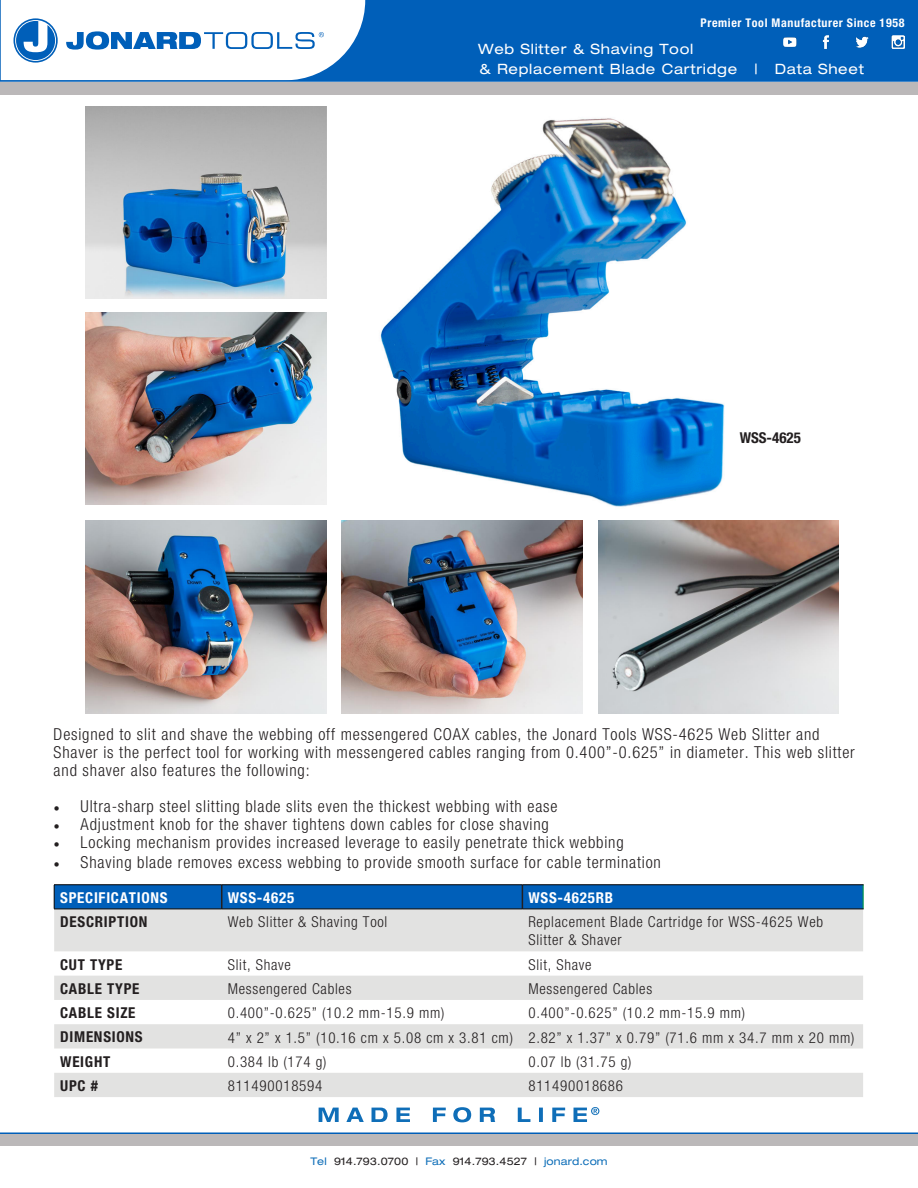
<style>
.page{position:relative;width:918px;height:1188px;background:#fff}
.page>*{position:absolute;margin:0;border:0;box-sizing:border-box;transform-origin:0 0}
.t1{font:300 condensed 16.5px/18px "Helvetica Neue";letter-spacing:.05em;color:#231f20}
.t2{font:300 condensed 15px/18px "Helvetica Neue";letter-spacing:.05em;color:#231f20}
.t3{font:700 condensed 15px "Helvetica Neue";letter-spacing:.05em;color:#231f20}
.t4{font:700 condensed 15px "Helvetica Neue";letter-spacing:.05em;color:#fff}
.t5{font:expanded 14.25px "Helvetica Neue";letter-spacing:.05em;color:#fff}
.t6{font:700 condensed 12px "Helvetica Neue";letter-spacing:.05em;color:#fff}
.t7{font:expanded 10.5px "Helvetica Neue";letter-spacing:.01em;color:#231f20}
.s1{font-family:"Minion Pro";font-weight:400;font-stretch:normal}
.s2{color:#0e6eb8}
</style>
<div class="page">
<div style="left:1px;top:0;width:917px;height:81px;background:#005fb9"></div>
<div style="left:0;top:82px;width:918px;height:12px;background:#bbb8b9"></div>
<div style="left:0;top:1134px;width:918px;height:12px;background:#bbb8b9"></div>
<svg style="left:319px;top:1107px;width:280px;height:15px"></svg>
<hr style="left:0;top:1132px;width:918px;height:2px;background:#005fb9">
<svg style="left:1px;top:0;width:364px;height:80px;background:#d9e7f4"></svg>
<hr style="left:0;top:80px;width:918px;height:2px;background:#005fb9">
<img style="left:783px;top:35px;width:122px;height:14px">
<svg style="left:54px;top:910px;width:809px;height:187px;fill:#e2e2e1"></svg>
<hr style="left:54px;top:884px;width:168px;height:1px;background:#000">
<svg style="left:54px;top:885px;width:810px;height:24px;background:#005bb1"></svg>
<hr style="left:222px;top:884px;width:300px;height:1px;background:#000">
<hr style="left:522px;top:884px;width:342px;height:1px;background:#000">
<hr style="left:54px;top:909px;width:168px;height:1px;background:#000">
<hr style="left:222px;top:909px;width:300px;height:1px;background:#000">
<hr style="left:522px;top:909px;width:342px;height:1px;background:#000">
<img style="left:380px;top:118px;width:345px;height:389px">
<img style="left:85px;top:107px;width:241px;height:192px">
<img style="left:85px;top:313px;width:241px;height:192px">
<img style="left:85px;top:521px;width:241px;height:192px">
<img style="left:342px;top:521px;width:240px;height:192px">
<img style="left:598px;top:521px;width:241px;height:192px">
<p class="t6" style="left:701px;top:15px;width:205px">Premier Tool Manufacturer Since 1958</p>
<p class="t5" style="left:479px;top:60px;width:386px">&amp; Replacement Blade Cartridge | Data Sheet</p>
<p class="t5" style="left:478px;top:40px;width:217px">Web Slitter &amp; Shaving Tool</p>
<p class="t3" style="left:740px;top:428px;width:63px">WSS-4625</p>
<p class="t1" style="left:54px;top:725px;width:803px">Designed to slit and shave the webbing off messengered COAX cables, the Jonard Tools WSS-4625 Web Slitter and<br>Shaver is the perfect tool for working with messengered cables ranging from 0.400”-0.625” in diameter. This web slitter and shaver also features the following:</p>
<p class="t1" style="left:54px;top:797px;width:505px"><span class="s1">•</span> Ultra-sharp steel slitting blade slits even the thickest webbing with ease</p>
<p class="t1" style="left:54px;top:815px;width:497px"><span class="s1">•</span> Adjustment knob for the shaver tightens down cables for close shaving</p>
<p class="t1" style="left:54px;top:833px;width:572px"><span class="s1">•</span> Locking mechanism provides increased leverage to easily penetrate thick webbing</p>
<p class="t1" style="left:54px;top:853px;width:609px"><span class="s1">•</span> Shaving blade removes excess webbing to provide smooth surface for cable termination</p>
<p class="t4" style="left:60px;top:888px;width:109px">SPECIFICATIONS</p>
<p class="t4" style="left:228px;top:888px;width:68px">WSS-4625</p>
<p class="t4" style="left:528px;top:888px;width:86px">WSS-4625RB</p>
<p class="t3" style="left:60px;top:913px;width:89px">DESCRIPTION</p>
<p class="t2" style="left:228px;top:913px;width:161px">Web Slitter &amp; Shaving Tool</p>
<p class="t2" style="left:528px;top:913px;width:296px">Replacement Blade Cartridge for WSS-4625 Web<br>Slitter &amp; Shaver</p>
<p class="t3" style="left:60px;top:955px;width:64px">CUT TYPE</p>
<p class="t2" style="left:228px;top:955px;width:65px">Slit, Shave</p>
<p class="t2" style="left:528px;top:955px;width:65px">Slit, Shave</p>
<p class="t3" style="left:60px;top:979px;width:81px">CABLE TYPE</p>
<p class="t2" style="left:228px;top:980px;width:125px">Messengered Cables</p>
<p class="t2" style="left:528px;top:980px;width:125px">Messengered Cables</p>
<p class="t3" style="left:60px;top:1004px;width:77px">CABLE SIZE</p>
<p class="t2" style="left:228px;top:1004px;width:218px">0.400”-0.625” (10.2 mm-15.9 mm)</p>
<p class="t2" style="left:528px;top:1004px;width:218px">0.400”-0.625” (10.2 mm-15.9 mm)</p>
<p class="t3" style="left:60px;top:1028px;width:84px">DIMENSIONS</p>
<p class="t2" style="left:228px;top:1028px;width:287px">4” x 2” x 1.5” (10.16 cm x 5.08 cm x 3.81 cm)</p>
<p class="t2" style="left:528px;top:1028px;width:328px">2.82” x 1.37” x 0.79” (71.6 mm x 34.7 mm x 20 mm)</p>
<p class="t3" style="left:60px;top:1052px;width:52px">WEIGHT</p>
<p class="t2" style="left:228px;top:1052px;width:100px">0.384 lb (174 g)</p>
<p class="t2" style="left:528px;top:1052px;width:105px">0.07 lb (31.75 g)</p>
<p class="t3" style="left:60px;top:1077px;width:39px">UPC #</p>
<p class="t2" style="left:228px;top:1077px;width:96px">811490018594</p>
<p class="t2" style="left:528px;top:1077px;width:96px">811490018686</p>
<p class="t7" style="left:310px;top:1155px;width:299px"><span class="s2">Tel</span> 914.793.0700 | <span class="s2">Fax</span> 914.793.4527 | <span class="s2">jonard.com</span></p>
</div>
